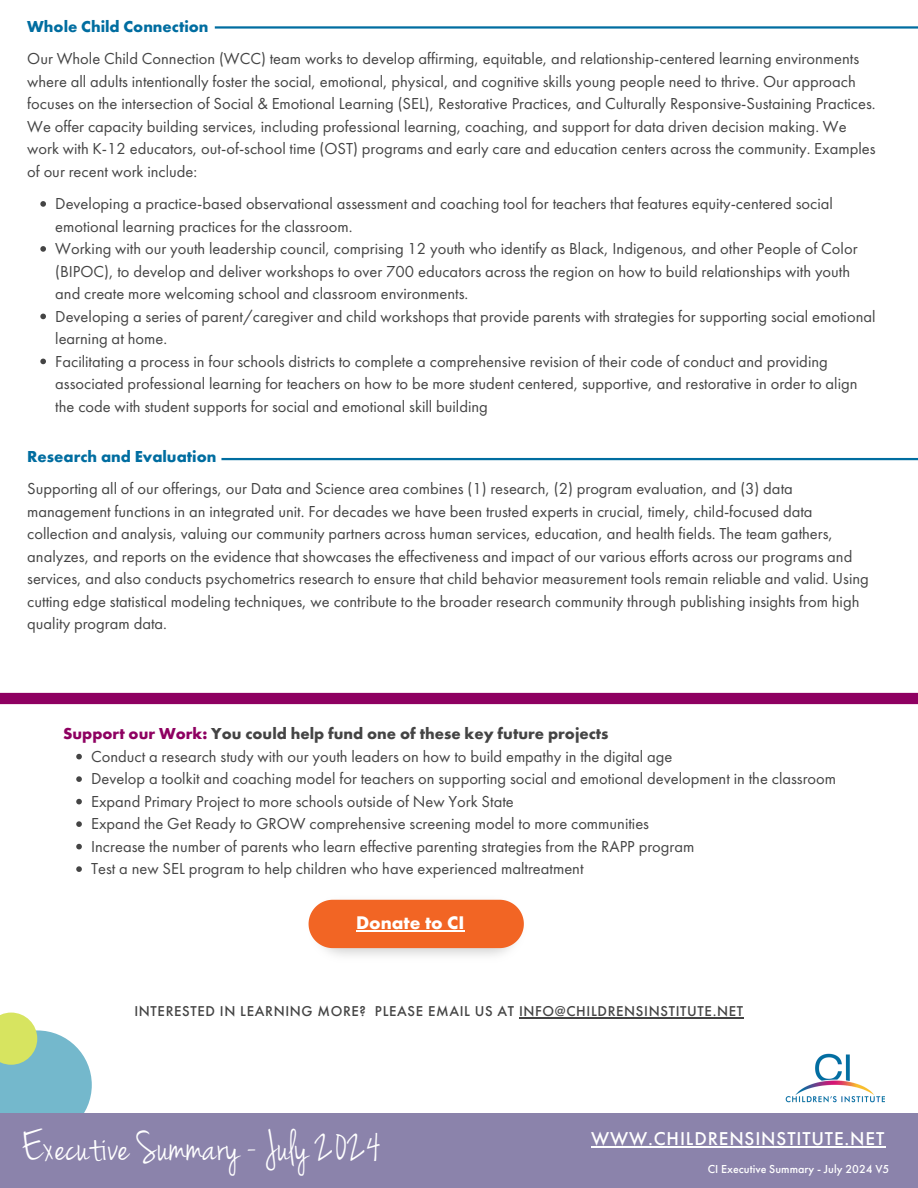
<style>
.page{position:relative;width:918px;height:1188px;background:#fff}
.page>*{position:absolute;margin:0;border:0;box-sizing:border-box;transform-origin:0 0}
.t1{font:45px "Jenna Sue";color:#fff}
.t2{font:500 19.35px "Futura PT";letter-spacing:.045em;color:#fff}
.t3{font:700 19.05px "Futura PT";color:#fff}
.t4{font:16.5px/22.5px "Futura PT";color:#444}
.t5{font:700 16.5px "Futura PT";color:#444}
.t6{font:700 16.5px "Futura PT";color:#006da0}
.t7{font:500 14.85px "Futura PT";letter-spacing:.045em;color:#444}
.t8{font:500 12px "Futura PT";color:#fff}
.s1{color:#8e0061}
</style>
<div class="page">
<svg style="left:0;top:1013px;width:92px;height:100px"></svg>
<div style="left:0;top:1113px;width:918px;height:75px;background:#8b83ab"></div>
<svg style="left:40px;top:201px;width:6px;height:6px"></svg>
<svg style="left:40px;top:246px;width:6px;height:6px"></svg>
<svg style="left:40px;top:314px;width:6px;height:5px"></svg>
<svg style="left:40px;top:359px;width:6px;height:5px"></svg>
<img style="left:786px;top:1054px;width:99px;height:48px">
<hr style="left:519px;top:1017px;width:225px;height:1px;background:#444">
<hr style="left:591px;top:1146px;width:294px;height:1px;background:#fff">
<div style="left:309px;top:900px;width:215px;height:48px;background:#f26524"></div>
<hr style="left:356px;top:930px;width:108px;height:2px;background:#fff">
<hr style="left:215px;top:26px;width:703px;height:3px;background:#006da0">
<hr style="left:221px;top:458px;width:697px;height:2px;background:#006da0">
<div style="left:0;top:693px;width:918px;height:11px;background:#8e0061"></div>
<svg style="left:76px;top:754px;width:6px;height:5px"></svg>
<svg style="left:76px;top:776px;width:6px;height:6px"></svg>
<svg style="left:76px;top:799px;width:6px;height:5px"></svg>
<svg style="left:76px;top:821px;width:6px;height:6px"></svg>
<svg style="left:76px;top:844px;width:6px;height:5px"></svg>
<svg style="left:76px;top:866px;width:6px;height:6px"></svg>
<h4 class="t6" style="left:27px;top:16px;width:183px">Whole Child Connection</h4>
<h5 class="t4" style="left:27px;top:47px;width:850px">Our Whole Child Connection (WCC) team works to develop affirming, equitable, and relationship-centered learning environments where all adults intentionally foster the social, emotional, physical, and cognitive skills young people need to thrive. Our approach focuses on the intersection of Social &amp; Emotional Learning (SEL), Restorative Practices, and Culturally Responsive-Sustaining Practices.<br>We offer capacity building services, including professional learning, coaching, and support for data driven decision making. We work with K-12 educators, out-of-school time (OST) programs and early care and education centers across the community. Examples of our recent work include:</h5>
<p class="t4" style="left:55px;top:192px;width:779px">Developing a practice-based observational assessment and coaching tool for teachers that features equity-centered social emotional learning practices for the classroom.</p>
<p class="t4" style="left:55px;top:237px;width:804px">Working with our youth leadership council, comprising 12 youth who identify as Black, Indigenous, and other People of Color (BIPOC), to develop and deliver workshops to over 700 educators across the region on how to build relationships with youth and create more welcoming school and classroom environments.</p>
<p class="t4" style="left:55px;top:305px;width:822px">Developing a series of parent/caregiver and child workshops that provide parents with strategies for supporting social emotional learning at home.</p>
<p class="t4" style="left:55px;top:350px;width:804px">Facilitating a process in four schools districts to complete a comprehensive revision of their code of conduct and providing associated professional learning for teachers on how to be more student centered, supportive, and restorative in order to align the code with student supports for social and emotional skill building</p>
<h1 class="t6" style="left:27px;top:446px;width:191px">Research and Evaluation</h1>
<h2 class="t4" style="left:27px;top:477px;width:843px">Supporting all of our offerings, our Data and Science area combines (1) research, (2) program evaluation, and (3) data management functions in an integrated unit. For decades we have been trusted experts in crucial, timely, child-focused data collection and analysis, valuing our community partners across human services, education, and health fields. The team gathers, analyzes, and reports on the evidence that showcases the effectiveness and impact of our various efforts across our programs and services, and also conducts psychometrics research to ensure that child behavior measurement tools remain reliable and valid. Using cutting edge statistical modeling techniques, we contribute to the broader research community through publishing insights from high quality program data.</h2>
<p class="t5" style="left:63px;top:723px;width:547px"><span class="s1">Support our Work:</span> You could help fund one of these key future projects</p>
<p class="t4" style="left:91px;top:745px;width:583px">Conduct a research study with our youth leaders on how to build empathy in the digital age</p>
<p class="t4" style="left:91px;top:768px;width:747px">Develop a toolkit and coaching model for teachers on supporting social and emotional development in the classroom</p>
<p class="t4" style="left:91px;top:790px;width:424px">Expand Primary Project to more schools outside of New York State</p>
<h3 class="t4" style="left:91px;top:813px;width:559px">Expand the Get Ready to GROW comprehensive screening model to more communities</h3>
<h6 class="t4" style="left:91px;top:835px;width:605px">Increase the number of parents who learn effective parenting strategies from the RAPP program</h6>
<p class="t4" style="left:91px;top:858px;width:494px">Test a new SEL program to help children who have experienced maltreatment</p>
<p class="t3" style="left:356px;top:911px;width:110px">Donate to CI</p>
<h5 class="t7" style="left:134px;top:1001px;width:610px">INTERESTED IN LEARNING MORE? PLEASE EMAIL US AT INFO@CHILDRENSINSTITUTE.NET</h5>
<p class="t1" style="left:22px;top:1126px;width:361px">Executive Summary - July 2024</p>
<p class="t2" style="left:591px;top:1126px;width:295px">WWW.CHILDRENSINSTITUTE.NET</p>
<h4 class="t8" style="left:708px;top:1161px;width:183px">CI Executive Summary - July 2024 V5</h4>
</div>
